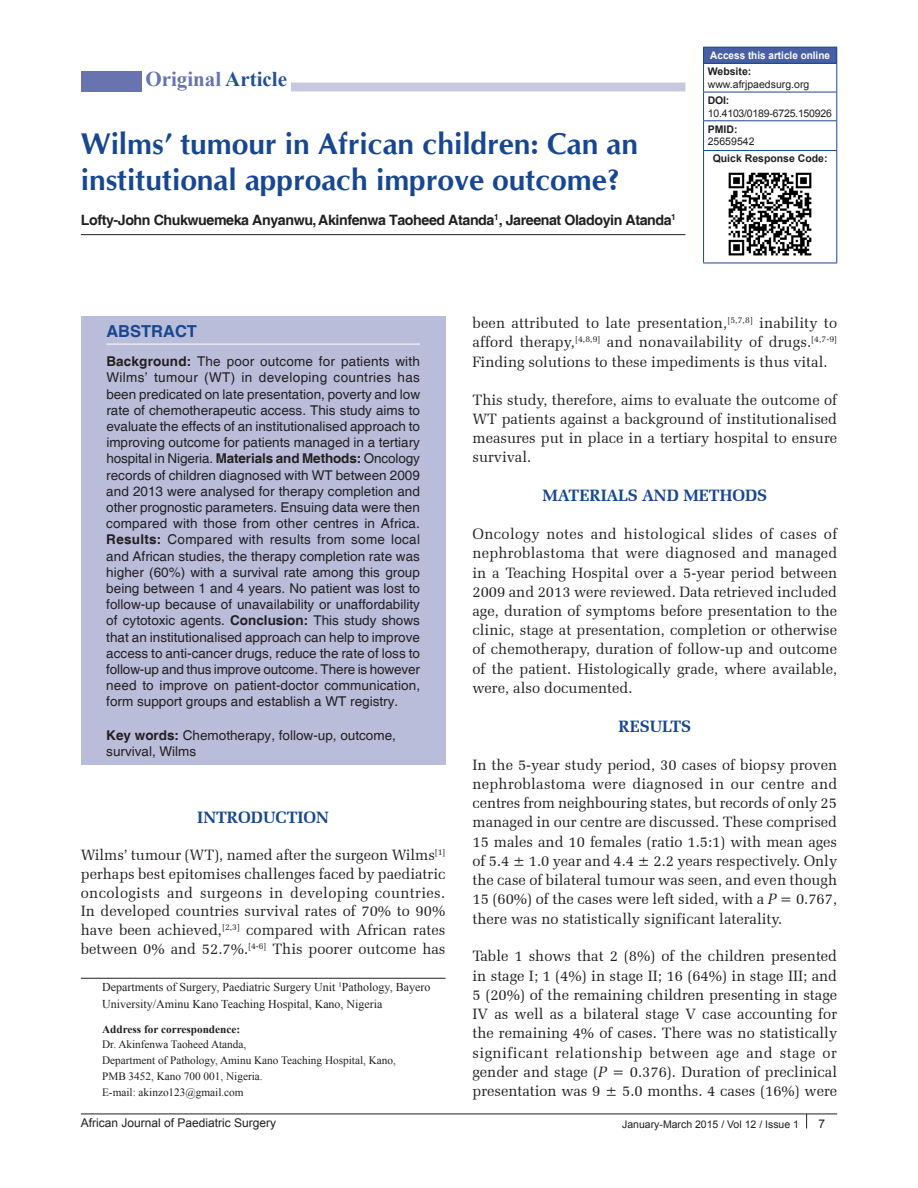
<style>
.page{position:relative;width:918px;height:1188px;background:#fff}
.page>*{position:absolute;margin:0;border:0;box-sizing:border-box;transform-origin:0 0}
.AT{font:700 30px/36px "CG Omega";color:#174792}
.AH{font:700 21px "Times New Roman";color:#6774af}
.t1{font:700 16.5px "Zapf Elliptical 711 BT";color:#174792}
.ABSH{font:700 16.5px "Helvetica";color:#174792}
.TX{font:15px/19.2px "Zapf Elliptical 711 BT";color:#231f20;text-align:justify}
.AU{font:700 14.25px "Helvetica";letter-spacing:-.03em;color:#231f20}
.ABS{font:13.5px/16.2px "Helvetica";color:#231f20;text-align:justify}
.KWD{font:13.5px/16.5px "Helvetica";color:#231f20}
.AFF{font:12px/16.8px "Times New Roman";color:#231f20}
.RRF{font:12px "Arial";color:#231f20}
.RF{font:12px "Arial";color:#231f20}
.ADD{font:11.25px/15.9px "Times New Roman";color:#231f20}
.WEB{font:10.5px/12.6px "Arial";color:#231f20}
.VRF{font:10.5px "Arial";color:#231f20}
.WEB-2{font:10.5px/12.6px "Arial";letter-spacing:-.02em;color:#231f20}
.AAO{font:700 10.5px "Arial";color:#fff;scale:.95 1}
.WEB-3{font:700 10.5px "Arial";color:#231f20}
.s1{color:#245098}
.s2{font-weight:700}
.s3{font-style:italic}
</style>
<div class="page">
<hr style="left:81px;top:1114px;width:756px;height:1px;background:#231f20">
<svg style="left:806px;top:1114px;width:1px;height:14px"></svg>
<hr style="left:81px;top:234px;width:604px;height:1px;background:#231f20">
<div style="left:81px;top:71px;width:60px;height:20px;background:#6774af"></div>
<div style="left:704px;top:47px;width:133px;height:16px;background:#4860a3"></div>
<hr style="left:703px;top:47px;width:134px;height:1px;background:#174792">
<hr style="left:703px;top:63px;width:134px;height:1px;background:#174792">
<hr style="left:703px;top:92px;width:134px;height:1px;background:#174792">
<svg style="left:703px;top:48px;width:1px;height:102px"></svg>
<svg style="left:836px;top:48px;width:1px;height:102px"></svg>
<hr style="left:703px;top:120px;width:134px;height:1px;background:#174792">
<hr style="left:703px;top:151px;width:1px;height:112px;background:#174792">
<hr style="left:836px;top:151px;width:1px;height:112px;background:#174792">
<hr style="left:703px;top:150px;width:134px;height:1px;background:#174792">
<hr style="left:703px;top:263px;width:134px;height:1px;background:#174792">
<img style="left:728px;top:172px;width:84px;height:84px">
<hr style="left:81px;top:978px;width:365px;height:1px;background:#231f20">
<div style="left:81px;top:317px;width:365px;height:448px;background:#babdda"></div>
<hr style="left:106px;top:344px;width:314px;height:1px;background:#fff">
<div style="left:291px;top:83px;width:394px;height:8px;background:#c7c9e0"></div>
<p class="AH" style="left:145px;top:65px;width:143px">Original <span class="s1">Article</span></p>
<p class="AT" style="left:81px;top:126px;width:559px">Wilms’ tumour in African children: Can an institutional approach improve outcome?</p>
<p class="AU" style="left:81px;top:211px;width:597px">Lofty-John Chukwuemeka Anyanwu,Akinfenwa Taoheed Atanda<sup>1</sup>, Jareenat Oladoyin Atanda<sup>1</sup></p>
<p class="AAO" style="left:710px;top:48px;width:128px">Access this article online</p>
<p class="WEB" style="left:708px;top:65px;width:103px"><span class="s2">Website: </span>www.afrjpaedsurg.org</p>
<p class="WEB-2" style="left:708px;top:94px;width:126px"><span class="s2">DOI:<br></span>10.4103/0189-6725.150926</p>
<p class="WEB" style="left:708px;top:123px;width:48px"><span class="s2">PMID:<br></span>25659542</p>
<p class="WEB-3" style="left:713px;top:152px;width:116px">Quick Response Code:</p>
<p class="ABSH" style="left:106px;top:321px;width:92px">ABSTRACT</p>
<p class="ABS" style="left:106px;top:354px;width:315px"><span class="s2">Background:</span> The poor outcome for patients with Wilms’ tumour (WT) in developing countries has been predicated on late presentation, poverty and low rate of chemotherapeutic access. This study aims to evaluate the effects of an institutionalised approach to improving outcome for patients managed in a tertiary hospital in Nigeria. <span class="s2">Materials and Methods:</span> Oncology records of children diagnosed with WT between 2009 and 2013 were analysed for therapy completion and other prognostic parameters. Ensuing data were then compared with those from other centres in Africa.<br><span class="s2">Results:</span> Compared with results from some local and African studies, the therapy completion rate was higher (60%) with a survival rate among this group being between 1 and 4 years. No patient was lost to follow-up because of unavailability or unaffordability of cytotoxic agents. <span class="s2">Conclusion:</span> This study shows that an institutionalised approach can help to improve access to anti-cancer drugs, reduce the rate of loss to follow-up and thus improve outcome. There is however need to improve on patient-doctor communication, form support groups and establish a WT registry.</p>
<p class="KWD" style="left:106px;top:728px;width:291px"><span class="s2">Key words:</span> Chemotherapy, follow-up, outcome, survival, Wilms</p>
<h1 class="t1" style="left:197px;top:807px;width:133px">INTRODUCTION</h1>
<p class="TX" style="left:81px;top:845px;width:366px;line-height:18.8px">Wilms’ tumour (WT), named after the surgeon Wilms<sup>[1] </sup>perhaps best epitomises challenges faced by paediatric oncologists and surgeons in developing countries.<br>In developed countries survival rates of 70% to 90% have been achieved,<sup>[2,3]</sup> compared with African rates between 0% and 52.7%.<sup>[4-6]</sup> This poorer outcome has</p>
<p class="AFF" style="left:102px;top:979px;width:330px">Departments of Surgery, Paediatric Surgery Unit <sup>1</sup>Pathology, Bayero<br>University/Aminu Kano Teaching Hospital, Kano, Nigeria</p>
<p class="ADD" style="left:102px;top:1021px;width:295px"><span class="s2">Address for correspondence:<br></span>Dr. Akinfenwa Taoheed Atanda,<br>Department of Pathology, Aminu Kano Teaching Hospital, Kano, PMB 3452, Kano 700 001, Nigeria.<br>E-mail: akinzo123@gmail.com</p>
<p class="TX" style="left:472px;top:313px;width:366px">been attributed to late presentation,<sup>[5,7,8]</sup> inability to afford therapy,<sup>[4,8,9]</sup> and nonavailability of drugs.<sup>[4,7-9] </sup>Finding solutions to these impediments is thus vital.</p>
<p class="TX" style="left:473px;top:390px;width:366px">This study, therefore, aims to evaluate the outcome of WT patients against a background of institutionalised measures put in place in a tertiary hospital to ensure survival.</p>
<h1 class="t1" style="left:543px;top:486px;width:226px">MATERIALS AND METHODS</h1>
<p class="TX" style="left:473px;top:524px;width:366px">Oncology notes and histological slides of cases of nephroblastoma that were diagnosed and managed in a Teaching Hospital over a 5-year period between 2009 and 2013 were reviewed. Data retrieved included age, duration of symptoms before presentation to the clinic, stage at presentation, completion or otherwise of chemotherapy, duration of follow-up and outcome of the patient. Histologically grade, where available, were, also documented.</p>
<h1 class="t1" style="left:619px;top:716px;width:74px">RESULTS</h1>
<p class="TX" style="left:473px;top:755px;width:366px">In the 5-year study period, 30 cases of biopsy proven nephroblastoma were diagnosed in our centre and centres from neighbouring states, but records of only 25 managed in our centre are discussed. These comprised 15 males and 10 females (ratio 1.5:1) with mean ages of 5.4 ± 1.0 year and 4.4 ± 2.2 years respectively. Only the case of bilateral tumour was seen, and even though 15 (60%) of the cases were left sided, with a <span class="s3">P</span> = 0.767, there was no statistically significant laterality.</p>
<p class="TX" style="left:473px;top:947px;width:366px">Table 1 shows that 2 (8%) of the children presented in stage I; 1 (4%) in stage II; 16 (64%) in stage III; and 5 (20%) of the remaining children presenting in stage IV as well as a bilateral stage V case accounting for the remaining 4% of cases. There was no statistically significant relationship between age and stage or gender and stage (<span class="s3">P</span> = 0.376). Duration of preclinical presentation was 9 ± 5.0 months. 4 cases (16%) were</p>
<p class="RRF" style="left:81px;top:1115px;width:197px">African Journal of Paediatric Surgery</p>
<p class="VRF" style="left:622px;top:1117px;width:178px">January-March 2015 / Vol 12 / Issue 1</p>
<p class="RF" style="left:819px;top:1116px;width:8px">7</p>
</div>
